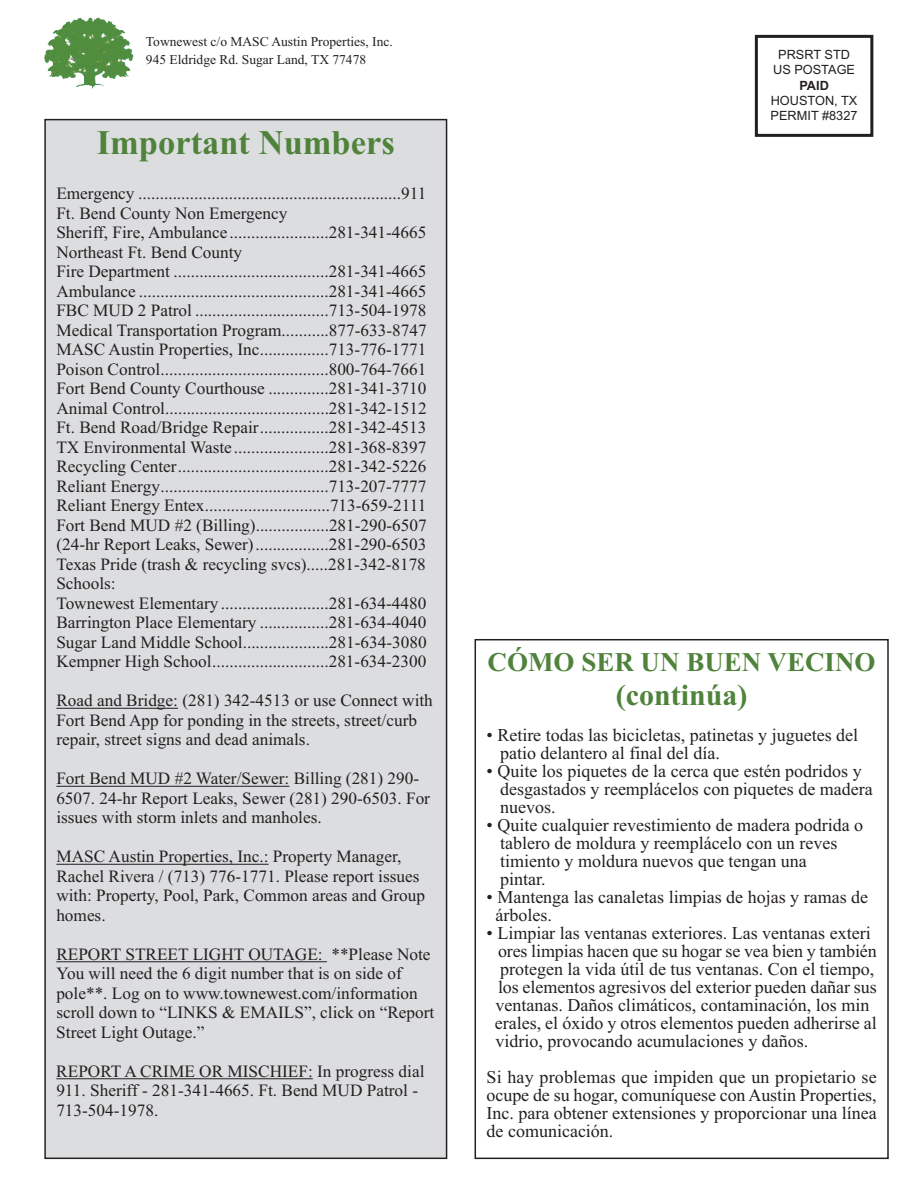
<style>
.page{position:relative;width:918px;height:1188px;background:#fff}
.page>*{position:absolute;margin:0;border:0;box-sizing:border-box;transform-origin:0 0}
.t1{font:700 34.5px "Times New Roman";color:#4f833b}
.t2{font:700 30px "Times New Roman";color:#4f833b}
.t3{font:700 27px "Times New Roman";color:#4f833b}
.t4{font:18px/18px "Times New Roman";color:#231f20}
.t5{font:17.25px/19.5px "Times New Roman";color:#231f20}
.t6{font:13.5px/18px "Times New Roman";color:#231f20}
.t7{font:12.75px/15.3px "Arial";color:#231f20;text-align:center}
.t8{font:700 12.75px "Arial";color:#231f20}
</style>
<div class="page">
<img style="left:44px;top:18px;width:90px;height:71px">
<div style="left:755px;top:35px;width:118px;height:102px;border:3px solid #231f20"></div>
<div style="left:46px;top:120px;width:400px;height:1038px;background:#dcdddf"></div>
<div style="left:44px;top:119px;width:403px;height:1040px;border:2px solid #231f20"></div>
<hr style="left:56px;top:708px;width:122px;height:1px;background:#231f20">
<hr style="left:56px;top:786px;width:233px;height:1px;background:#231f20">
<hr style="left:56px;top:864px;width:213px;height:1px;background:#231f20">
<hr style="left:56px;top:961px;width:271px;height:1px;background:#231f20">
<hr style="left:56px;top:1078px;width:257px;height:1px;background:#231f20">
<div style="left:475px;top:639px;width:414px;height:520px;border:2px solid #231f20"></div>
<p class="t6" style="left:146px;top:32px;width:248px">Townewest c/o MASC Austin Properties, Inc.<br>945 Eldridge Rd. Sugar Land, TX 77478</p>
<h1 class="t1" style="left:97px;top:122px;width:300px">Important Numbers</h1>
<p class="t5" style="left:56px;top:184px;width:372px">Emergency .............................................................911<br>Ft. Bend County Non Emergency<br>Sheriff, Fire, Ambulance .......................281-341-4665<br>Northeast Ft. Bend County<br>Fire Department ....................................281-341-4665<br>Ambulance ............................................281-341-4665<br>FBC MUD 2 Patrol ...............................713-504-1978<br>Medical Transportation Program...........877-633-8747<br>MASC Austin Properties, Inc................713-776-1771<br>Poison Control.......................................800-764-7661<br>Fort Bend County Courthouse ..............281-341-3710<br>Animal Control......................................281-342-1512<br>Ft. Bend Road/Bridge Repair................281-342-4513<br>TX Environmental Waste ......................281-368-8397<br>Recycling Center...................................281-342-5226<br>Reliant Energy.......................................713-207-7777<br>Reliant Energy Entex.............................713-659-2111<br>Fort Bend MUD #2 (Billing).................281-290-6507 (24-hr Report Leaks, Sewer).................281-290-6503<br>Texas Pride (trash &amp; recycling svcs).....281-342-8178<br>Schools:<br>Townewest Elementary .........................281-634-4480<br>Barrington Place Elementary ................281-634-4040<br>Sugar Land Middle School....................281-634-3080<br>Kempner High School...........................281-634-2300</p>
<p class="t5" style="left:56px;top:691px;width:378px">Road and Bridge: (281) 342-4513 or use Connect with<br>Fort Bend App for ponding in the streets, street/curb repair, street signs and dead animals.</p>
<p class="t5" style="left:56px;top:769px;width:375px">Fort Bend MUD #2 Water/Sewer: Billing (281) 290-<br>6507. 24-hr Report Leaks, Sewer (281) 290-6503. For issues with storm inlets and manholes.</p>
<p class="t5" style="left:56px;top:847px;width:370px">MASC Austin Properties, Inc.: Property Manager, Rachel Rivera / (713) 776-1771. Please report issues with: Property, Pool, Park, Common areas and Group homes.</p>
<p class="t5" style="left:56px;top:944px;width:379px">REPORT STREET LIGHT OUTAGE: **Please Note You will need the 6 digit number that is on side of pole**. Log on to www.townewest.com/information scroll down to “LINKS &amp; EMAILS”, click on “Report Street Light Outage.”</p>
<p class="t5" style="left:56px;top:1061px;width:370px">REPORT A CRIME OR MISCHIEF: In progress dial<br>911. Sheriff - 281-341-4665. Ft. Bend MUD Patrol -<br>713-504-1978.</p>
<p class="t7" style="left:773px;top:47px;width:83px">PRSRT STD<br>US POSTAGE</p>
<p class="t8" style="left:799px;top:78px;width:31px">PAID</p>
<p class="t7" style="left:771px;top:93px;width:88px;text-align:left">HOUSTON, TX<br>PERMIT #8327</p>
<h3 class="t3" style="left:488px;top:646px;width:390px">CÓMO SER UN BUEN VECINO</h3>
<h2 class="t2" style="left:616px;top:677px;width:133px">(continúa)</h2>
<p class="t4" style="left:500px;top:726px;width:360px;text-indent:-14px">• Retire todas las bicicletas, patinetas y juguetes del patio delantero al final del día.</p>
<p class="t4" style="left:500px;top:762px;width:374px;text-indent:-14px">• Quite los piquetes de la cerca que estén podridos y desgastados y reemplácelos con piquetes de madera nuevos.</p>
<p class="t4" style="left:500px;top:816px;width:365px;text-indent:-14px">• Quite cualquier revestimiento de madera podrida o tablero de moldura y reemplácelo con un reves timiento y moldura nuevos que tengan una<br>pintar.</p>
<p class="t4" style="left:496px;top:888px;width:374px;text-indent:-9px">• Mantenga las canaletas limpias de hojas y ramas de árboles.</p>
<p class="t4" style="left:495px;top:924px;width:384px;text-indent:-8px">• Limpiar las ventanas exteriores. Las ventanas exteri ores limpias hacen que su hogar se vea bien y también protegen la vida útil de tus ventanas. Con el tiempo, los elementos agresivos del exterior pueden dañar sus ventanas. Daños climáticos, contaminación, los min erales, el óxido y otros elementos pueden adherirse al vidrio, provocando acumulaciones y daños.</p>
<p class="t4" style="left:487px;top:1068px;width:392px;text-align:justify">Si hay problemas que impiden que un propietario se ocupe de su hogar, comuníquese con Austin Properties, Inc. para obtener extensiones y proporcionar una línea de comunicación.</p>
</div>
